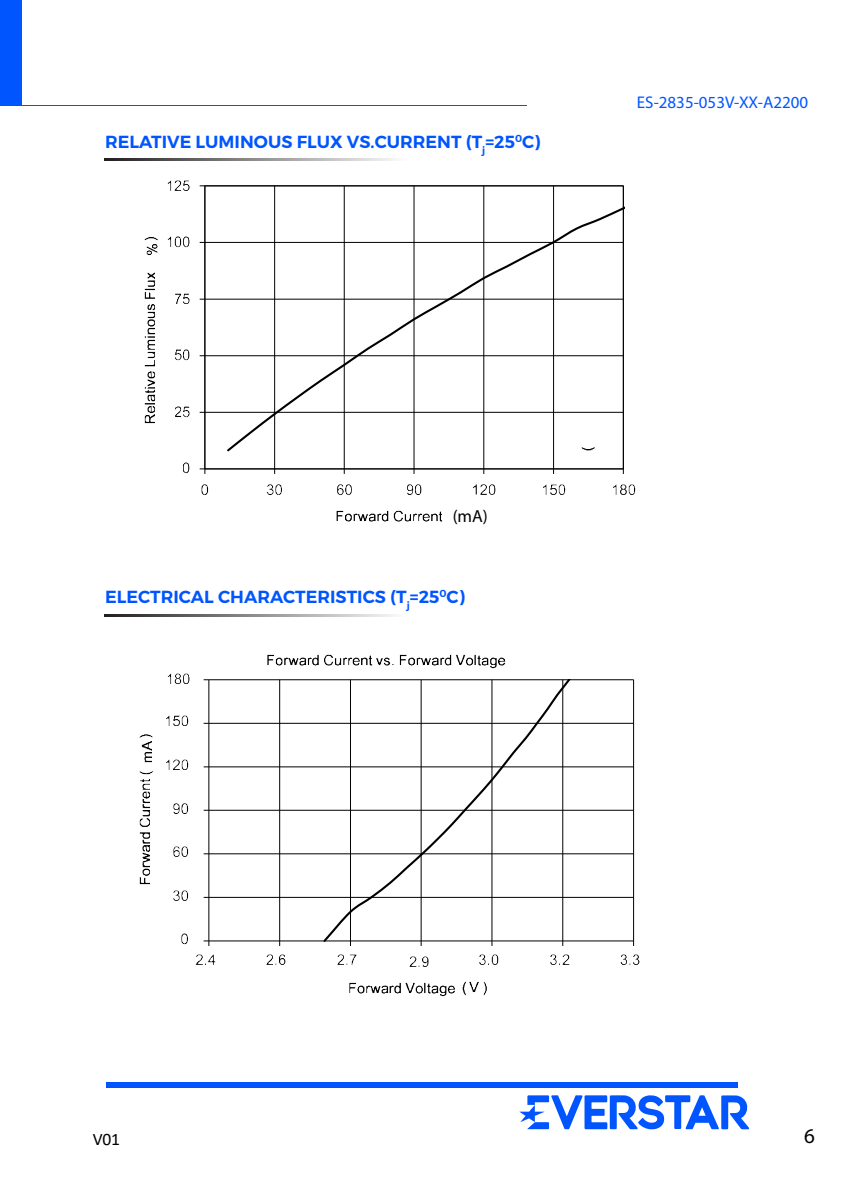
<style>
.page{position:relative;width:843px;height:1179px;background:#fff}
.page>*{position:absolute;margin:0;border:0;box-sizing:border-box;transform-origin:0 0}
.t1{font:21px "Myriad Pro";color:#000}
.t2{font:600 17.5px "Montserrat";color:#05f}
.t3{font:17.5px "Myriad Pro";color:#000}
.t4{font:17.5px "Calibri";color:#000}
.t5{font:16.97px "Myriad Pro";color:#05f}
</style>
<div class="page">
<div style="left:107px;top:1082px;width:631px;height:5px;background:#05f"></div>
<svg style="left:519px;top:1095px;width:230px;height:34px"></svg>
<div style="left:0;top:0;width:21px;height:105px;background:#05f"></div>
<hr style="left:0;top:105px;width:526px;height:1px;background:#05f">
<svg style="left:105px;top:159px;width:289px;height:2px"></svg>
<svg style="left:105px;top:615px;width:289px;height:1px"></svg>
<hr style="left:205px;top:242px;width:418px;height:1px;background:#000">
<hr style="left:205px;top:299px;width:418px;height:1px;background:#000">
<hr style="left:205px;top:355px;width:418px;height:1px;background:#000">
<hr style="left:205px;top:412px;width:418px;height:1px;background:#000">
<hr style="left:623px;top:186px;width:1px;height:283px;background:#000">
<hr style="left:553px;top:186px;width:1px;height:283px;background:#000">
<hr style="left:483px;top:186px;width:1px;height:283px;background:#000">
<hr style="left:413px;top:186px;width:1px;height:283px;background:#000">
<hr style="left:344px;top:186px;width:1px;height:283px;background:#000">
<hr style="left:274px;top:186px;width:1px;height:283px;background:#000">
<hr style="left:204px;top:186px;width:1px;height:283px;background:#000">
<hr style="left:205px;top:468px;width:418px;height:1px;background:#000">
<svg style="left:200px;top:468px;width:5px;height:6px"></svg>
<svg style="left:225px;top:186px;width:398px;height:267px"></svg>
<img style="left:183px;top:462px;width:17px;height:12px">
<img style="left:175px;top:406px;width:25px;height:12px">
<img style="left:175px;top:349px;width:25px;height:12px">
<img style="left:175px;top:293px;width:25px;height:11px">
<img style="left:177px;top:236px;width:23px;height:12px">
<img style="left:167px;top:180px;width:33px;height:11px">
<img style="left:201px;top:484px;width:8px;height:11px">
<img style="left:267px;top:484px;width:15px;height:11px">
<img style="left:337px;top:484px;width:15px;height:11px">
<img style="left:407px;top:484px;width:15px;height:11px">
<img style="left:473px;top:484px;width:23px;height:11px">
<img style="left:543px;top:484px;width:23px;height:11px">
<img style="left:613px;top:484px;width:23px;height:11px">
<img style="left:144px;top:272px;width:11px;height:152px">
<img style="left:567px;top:428px;width:44px;height:25px">
<img style="left:174px;top:236px;width:3px;height:11px">
<img style="left:144px;top:236px;width:28px;height:19px">
<img style="left:336px;top:510px;width:107px;height:12px">
<hr style="left:209px;top:679px;width:424px;height:1px;background:#000">
<hr style="left:209px;top:723px;width:424px;height:1px;background:#000">
<hr style="left:209px;top:766px;width:424px;height:1px;background:#000">
<hr style="left:209px;top:810px;width:424px;height:1px;background:#000">
<hr style="left:209px;top:853px;width:424px;height:1px;background:#000">
<hr style="left:209px;top:897px;width:424px;height:1px;background:#000">
<hr style="left:279px;top:680px;width:1px;height:261px;background:#000">
<hr style="left:208px;top:680px;width:1px;height:261px;background:#000">
<hr style="left:209px;top:940px;width:424px;height:1px;background:#000">
<svg style="left:204px;top:940px;width:5px;height:5px"></svg>
<svg style="left:321px;top:679px;width:313px;height:262px"></svg>
<img style="left:181px;top:933px;width:7px;height:12px">
<img style="left:173px;top:890px;width:16px;height:11px">
<img style="left:173px;top:846px;width:16px;height:11px">
<img style="left:173px;top:803px;width:16px;height:11px">
<img style="left:173px;top:759px;width:16px;height:11px">
<img style="left:169px;top:715px;width:20px;height:11px">
<img style="left:167px;top:673px;width:23px;height:11px">
<img style="left:195px;top:945px;width:21px;height:20px">
<img style="left:266px;top:945px;width:20px;height:20px">
<img style="left:337px;top:945px;width:20px;height:20px">
<img style="left:409px;top:956px;width:20px;height:11px">
<img style="left:479px;top:945px;width:20px;height:20px">
<img style="left:550px;top:945px;width:20px;height:20px">
<img style="left:620px;top:945px;width:20px;height:20px">
<img style="left:139px;top:792px;width:11px;height:93px">
<img style="left:140px;top:778px;width:10px;height:14px">
<img style="left:139px;top:755px;width:31px;height:20px">
<img style="left:139px;top:716px;width:31px;height:39px">
<img style="left:349px;top:982px;width:95px;height:15px">
<img style="left:444px;top:985px;width:11px;height:11px">
<img style="left:462px;top:982px;width:3px;height:13px">
<img style="left:465px;top:981px;width:22px;height:15px">
<img style="left:254px;top:654px;width:264px;height:31px">
<p class="t2" style="left:105px;top:131px;width:437px">RELATIVE LUMINOUS FLUX VS.CURRENT (T<sub>j</sub>=25<sup>0</sup>C)</p>
<p class="t5" style="left:637px;top:92px;width:173px">ES-2835-053V-XX-A2200</p>
<p class="t3" style="left:452px;top:506px;width:37px">(mA)</p>
<p class="t2" style="left:105px;top:586px;width:361px">ELECTRICAL CHARACTERISTICS (T<sub>j</sub>=25<sup>0</sup>C)</p>
<p class="t4" style="left:93px;top:1126px;width:28px">V01</p>
<p class="t1" style="left:804px;top:1123px;width:12px">6</p>
</div>
